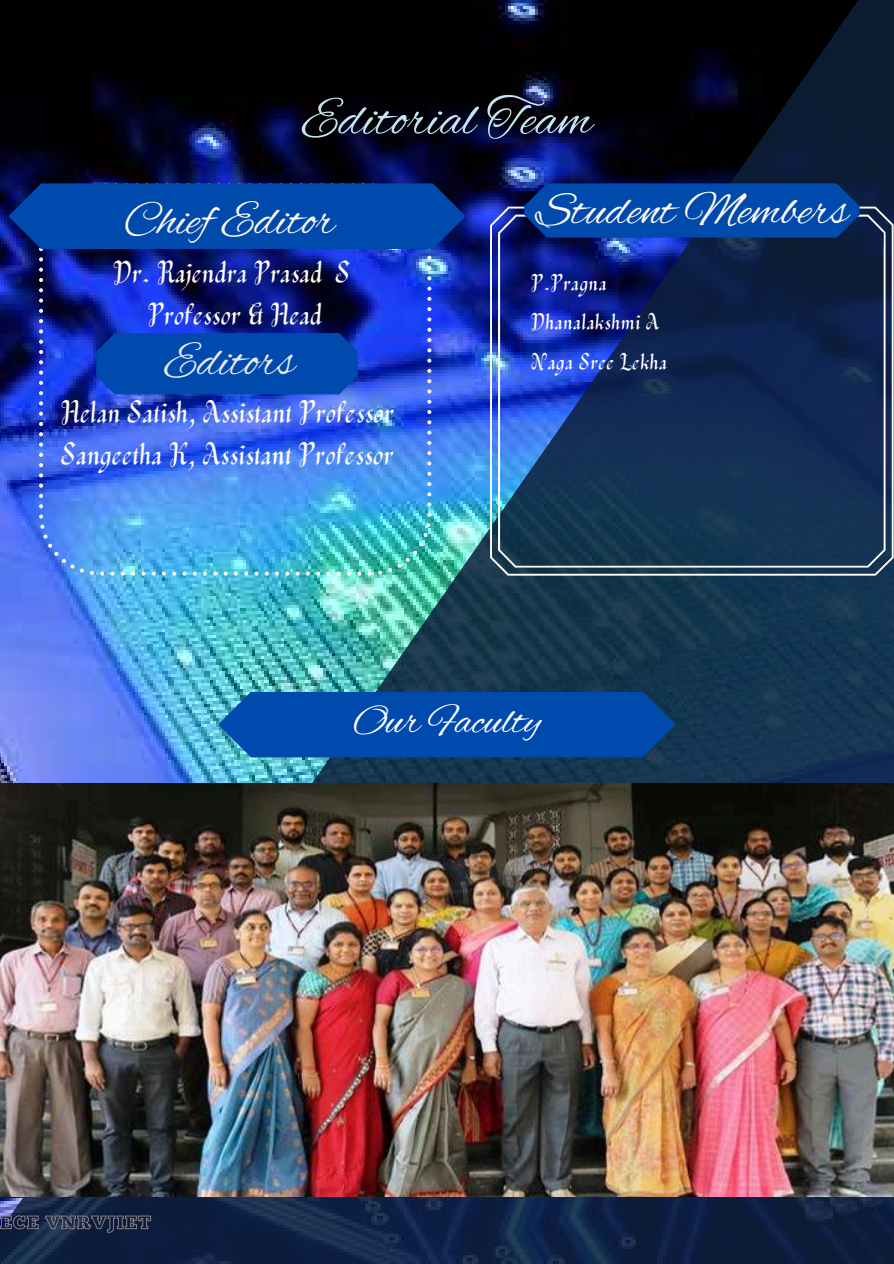
<style>
.page{position:relative;width:894px;height:1264px;background:#fff}
.page>*{position:absolute;margin:0;border:0;box-sizing:border-box;transform-origin:0 0}
.t1{font:53.85px "Alex Brush";color:#c4e4f0}
.t2{font:48px "Alex Brush";color:#fffcf5}
.t3{font:48px "Alex Brush";color:#e9eaed}
.t4{font:42px "Alex Brush";color:#fff}
.t5{font:700 30.75px/42.8px "Belina";color:#fffcf5}
.t6{font:700 30px/41.7px "Belina";color:#fffcf5;text-align:center}
.t7{font:700 22.5px "Belina";letter-spacing:.02em;color:#fff}
</style>
<div class="page">
<img style="left:0;top:0;width:893px;height:1263px">
<svg style="left:219px;top:691px;width:455px;height:66px;background:#044eaa"></svg>
<svg style="left:0;top:1214px;width:151px;height:18px;background:#303b56"></svg>
<img style="left:39px;top:249px;width:392px;height:326px">
<svg style="left:9px;top:183px;width:456px;height:66px;background:#0045a6"></svg>
<svg style="left:490px;top:207px;width:403px;height:368px;background:#193467"></svg>
<svg style="left:524px;top:183px;width:335px;height:54px;background:#0046a6"></svg>
<img style="left:0;top:783px;width:893px;height:413px">
<h1 class="t1" style="left:301px;top:89px;width:292px">Editorial Team</h1>
<h2 class="t2" style="left:124px;top:193px;width:212px">Chief Editor</h2>
<p class="t6" style="left:113px;top:251px;width:238px">Dr. Rajendra Prasad S<br>Professor &amp; Head</p>
<h2 class="t3" style="left:164px;top:335px;width:132px">Editors</h2>
<p class="t5" style="left:61px;top:389px;width:334px">Helan Satish, Assistant Professor<br>Sangeetha K, Assistant Professor</p>
<h2 class="t2" style="left:535px;top:184px;width:314px">Student Members</h2>
<p class="t7" style="left:531px;top:267px;width:77px">P.Pragna</p>
<p class="t7" style="left:531px;top:306px;width:129px">Dhanalakshmi A</p>
<p class="t7" style="left:531px;top:346px;width:137px">Naga Sree Lekha</p>
<h3 class="t4" style="left:353px;top:697px;width:189px">Our Faculty</h3>
</div>
